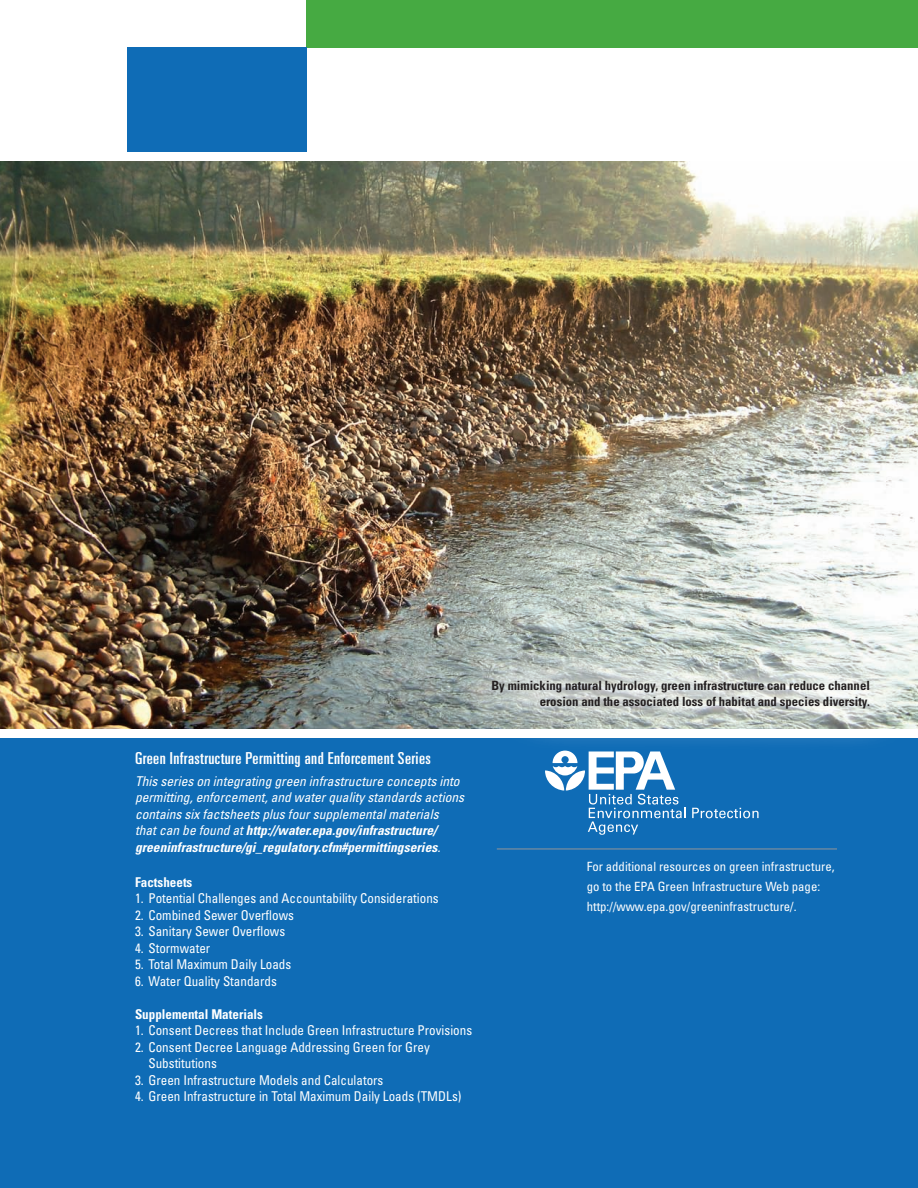
<style>
.page{position:relative;width:918px;height:1188px;background:#fff}
.page>*{position:absolute;margin:0;border:0;box-sizing:border-box;transform-origin:0 0}
.Back_Cover_Title{font:ultra-condensed 16.5px "Univers";letter-spacing:.02em;color:#fff;scale:1.1 1}
.Back_Cover_Hyperlink{font:condensed 13.5px/16.5px "Univers";color:#fff}
.Back_Cover_Intro_Par{font:italic condensed 13.5px/16.5px "Univers";color:#fff}
.Back_Cover_Subhead{font:700 condensed 13.5px "Univers";color:#fff}
.t1{font:condensed 12.75px/20.2px "Univers";color:#fff}
.Cover_Caption{font:700 condensed 12.75px/15.3px "Univers";color:#231f20;text-align:right}
.s1{font-weight:700}
</style>
<div class="page">
<img style="left:0;top:161px;width:918px;height:567px">
<div style="left:0;top:739px;width:918px;height:449px;background:#0f6cb6"></div>
<svg style="left:692px;top:808px;width:67px;height:10px"></svg>
<svg style="left:545px;top:754px;width:141px;height:81px"></svg>
<hr style="left:497px;top:849px;width:340px;height:1px;background:#939598">
<div style="left:307px;top:0;width:611px;height:48px;background:#46aa42"></div>
<div style="left:127px;top:48px;width:180px;height:104px;background:#0f6cb6"></div>
<div style="left:446px;top:635px;width:470px;height:119px;background:#fff;opacity:.75"></div>
<p class="Back_Cover_Title" style="left:135px;top:748px;width:271px">Green Infrastructure Permitting and Enforcement Series</p>
<p class="Back_Cover_Intro_Par" style="left:135px;top:772px;width:331px">This series on integrating green infrastructure concepts into permitting, enforcement, and water quality standards actions contains six factsheets plus four supplemental materials<br>that can be found at <span class="s1">http://water.epa.gov/infrastructure/ greeninfrastructure/gi_regulatory.cfm#permittingseries</span>.</p>
<p class="Back_Cover_Subhead" style="left:135px;top:874px;width:59px">Factsheets</p>
<p class="Back_Cover_Hyperlink" style="left:135px;top:890px;width:305px">1. Potential Challenges and Accountability Considerations</p>
<p class="Back_Cover_Hyperlink" style="left:135px;top:906px;width:160px">2. Combined Sewer Overflows</p>
<p class="Back_Cover_Hyperlink" style="left:135px;top:923px;width:152px">3. Sanitary Sewer Overflows</p>
<p class="Back_Cover_Hyperlink" style="left:135px;top:939px;width:77px">4. Stormwater</p>
<p class="Back_Cover_Hyperlink" style="left:135px;top:956px;width:158px">5. Total Maximum Daily Loads</p>
<p class="Back_Cover_Hyperlink" style="left:135px;top:972px;width:143px">6. Water Quality Standards</p>
<p class="Back_Cover_Subhead" style="left:135px;top:1006px;width:130px">Supplemental Materials</p>
<p class="Back_Cover_Hyperlink" style="left:135px;top:1022px;width:339px">1. Consent Decrees that Include Green Infrastructure Provisions</p>
<p class="Back_Cover_Hyperlink" style="left:148px;top:1038px;width:283px;text-indent:-14px">2. Consent Decree Language Addressing Green for Grey<br>Substitutions</p>
<p class="Back_Cover_Hyperlink" style="left:135px;top:1071px;width:250px">3. Green Infrastructure Models and Calculators</p>
<p class="Back_Cover_Hyperlink" style="left:135px;top:1088px;width:328px">4. Green Infrastructure in Total Maximum Daily Loads (TMDLs)</p>
<p class="Cover_Caption" style="left:492px;top:678px;width:380px">By mimicking natural hydrology, green infrastructure can reduce channel erosion and the associated loss of habitat and species diversity.</p>
<p class="t1" style="left:587px;top:856px;width:249px">For additional resources on green infrastructure, go to the EPA Green Infrastructure Web page: http://www.epa.gov/greeninfrastructure/.</p>
</div>
